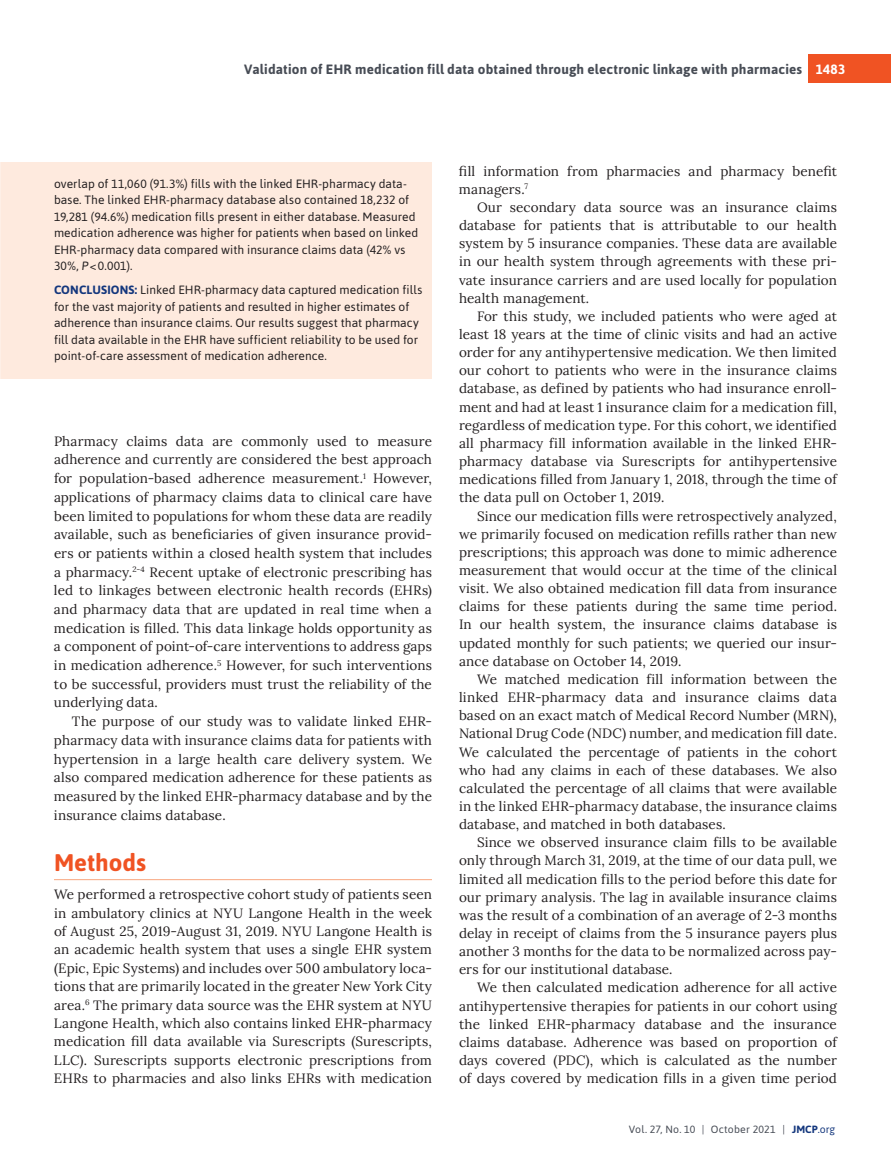
<style>
.page{position:relative;width:891px;height:1175px;background:#fff}
.page>*{position:absolute;margin:0;border:0;box-sizing:border-box;transform-origin:0 0}
.t1{font:700 24px "Asap";color:#f05323}
.t2{font:13.5px/18.1px "Lora";letter-spacing:.01em;color:#231f20;text-align:justify}
.t3{font:700 13.5px "Asap";letter-spacing:.015em;color:#474c55}
.t4{font:12px/16.5px "Asap";letter-spacing:.005em;color:#231f20}
.t5{font:10.5px "Asap";letter-spacing:.02em;color:#474c55}
.s1{color:#fff}
.s2{font-style:italic}
.s3{font-weight:700;color:#14377d}
.s4{color:#14377d}
</style>
<div class="page">
<div style="left:809px;top:54px;width:82px;height:29px;background:#f05323"></div>
<hr style="left:54px;top:879px;width:378px;height:1px;background:#f9a67f">
<div style="left:0;top:162px;width:432px;height:216px;background:#feeade"></div>
<p class="t3" style="left:244px;top:60px;width:603px">Validation of EHR medication fill data obtained through electronic linkage with pharmacies <span class="s1">1483</span></p>
<p class="t4" style="left:54px;top:175px;width:366px">overlap of 11,060 (91.3%) fills with the linked EHR-pharmacy data&shy;base. The linked EHR-pharmacy database also contained 18,232 of 19,281 (94.6%) medication fills present in either database. Measured medication adherence was higher for patients when based on linked EHR-pharmacy data compared with insurance claims data (42% vs 30%, <span class="s2">P</span>&lt;0.001).</p>
<p class="t4" style="left:54px;top:281px;width:370px"><span class="s3">CONCLUSIONS:</span> Linked EHR-pharmacy data captured medication fills for the vast majority of patients and resulted in higher estimates of adherence than insurance claims. Our results suggest that pharmacy fill data available in the EHR have sufficient reliability to be used for point-of-care assessment of medication adherence.</p>
<p class="t2" style="left:54px;top:431px;width:380px;line-height:18.8px">Pharmacy claims data are commonly used to measure adherence and currently are considered the best approach for population-based adherence measurement.<sup>1</sup> However, applications of pharmacy claims data to clinical care have been limited to populations for whom these data are readily available, such as beneficiaries of given insurance provid&shy;ers or patients within a closed health system that includes a pharmacy.<sup>2-4</sup> Recent uptake of electronic prescribing has led to linkages between electronic health records (EHRs) and pharmacy data that are updated in real time when a medication is filled. This data linkage holds opportunity as a component of point-of-care interventions to address gaps in medication adherence.<sup>5</sup> However, for such interventions to be successful, providers must trust the reliability of the underlying data.</p>
<p class="t2" style="left:54px;top:711px;width:380px;line-height:18.8px;text-indent:18px">The purpose of our study was to validate linked EHR&shy;pharmacy data with insurance claims data for patients with hypertension in a large health care delivery system. We also compared medication adherence for these patients as measured by the linked EHR-pharmacy database and by the insurance claims database.</p>
<h1 class="t1" style="left:54px;top:846px;width:93px">Methods</h1>
<p class="t2" style="left:54px;top:884px;width:380px">We performed a retrospective cohort study of patients seen in ambulatory clinics at NYU Langone Health in the week of August 25, 2019-August 31, 2019. NYU Langone Health is an academic health system that uses a single EHR system (Epic, Epic Systems) and includes over 500 ambulatory loca&shy;tions that are primarily located in the greater New York City area.<sup>6</sup> The primary data source was the EHR system at NYU Langone Health, which also contains linked EHR-pharmacy medication fill data available via Surescripts (Surescripts, LLC). Surescripts supports electronic prescriptions from EHRs to pharmacies and also links EHRs with medication</p>
<p class="t2" style="left:459px;top:161px;width:380px">fill information from pharmacies and pharmacy benefit managers.<sup>7</sup></p>
<p class="t2" style="left:459px;top:197px;width:380px;text-indent:18px">Our secondary data source was an insurance claims database for patients that is attributable to our health system by 5 insurance companies. These data are available in our health system through agreements with these pri&shy;vate insurance carriers and are used locally for population health management.</p>
<p class="t2" style="left:459px;top:306px;width:380px;text-indent:18px">For this study, we included patients who were aged at least 18 years at the time of clinic visits and had an active order for any antihypertensive medication. We then limited our cohort to patients who were in the insurance claims database, as defined by patients who had insurance enroll&shy;ment and had at least 1 insurance claim for a medication fill, regardless of medication type. For this cohort, we identified all pharmacy fill information available in the linked EHR&shy;pharmacy database via Surescripts for antihypertensive medications filled from January 1, 2018, through the time of the data pull on October 1, 2019.</p>
<p class="t2" style="left:459px;top:506px;width:380px;text-indent:18px">Since our medication fills were retrospectively analyzed, we primarily focused on medication refills rather than new prescriptions; this approach was done to mimic adherence measurement that would occur at the time of the clinical visit. We also obtained medication fill data from insurance claims for these patients during the same time period.<br>In our health system, the insurance claims database is updated monthly for such patients; we queried our insur&shy;ance database on October 14, 2019.</p>
<p class="t2" style="left:459px;top:669px;width:380px;text-indent:18px">We matched medication fill information between the linked EHR-pharmacy data and insurance claims data based on an exact match of Medical Record Number (MRN), National Drug Code (NDC) number, and medication fill date.<br>We calculated the percentage of patients in the cohort who had any claims in each of these databases. We also calculated the percentage of all claims that were available in the linked EHR-pharmacy database, the insurance claims database, and matched in both databases.</p>
<p class="t2" style="left:459px;top:832px;width:380px;text-indent:18px">Since we observed insurance claim fills to be available only through March 31, 2019, at the time of our data pull, we limited all medication fills to the period before this date for our primary analysis. The lag in available insurance claims was the result of a combination of an average of 2-3 months delay in receipt of claims from the 5 insurance payers plus another 3 months for the data to be normalized across pay&shy;ers for our institutional database.</p>
<p class="t2" style="left:459px;top:977px;width:380px;text-indent:18px">We then calculated medication adherence for all active antihypertensive therapies for patients in our cohort using the linked EHR-pharmacy database and the insurance claims database. Adherence was based on proportion of days covered (PDC), which is calculated as the number of days covered by medication fills in a given time period</p>
<p class="t5" style="left:629px;top:1122px;width:208px">Vol. 27, No. 10 | October 2021 | <span class="s3">JMCP</span><span class="s4">.org</span></p>
</div>
